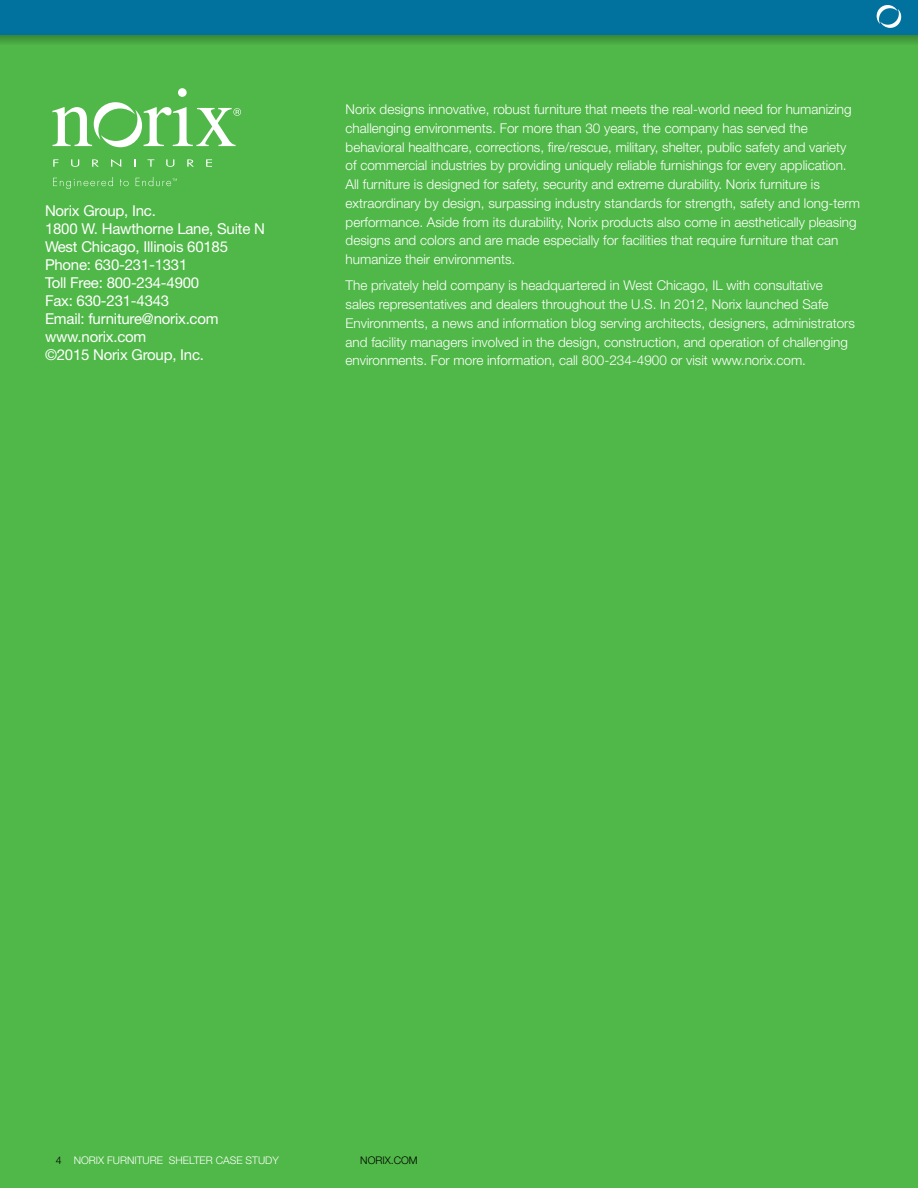
<style>
.page{position:relative;width:918px;height:1188px;background:#fff}
.page>*{position:absolute;margin:0;border:0;box-sizing:border-box;transform-origin:0 0}
.t1{font:15px/18px "Helvetica Neue LT Std";letter-spacing:-.015em;color:#fff}
.t2{font:300 13.5px/18.8px "Helvetica Neue LT Std";color:#fff}
.t3{font:300 10.5px "Helvetica Neue LT Std";color:#fff}
.t4{font:300 10.5px "Helvetica Neue LT Std";color:#000}
.s1{color:#000}
</style>
<div class="page">
<div style="left:0;top:34px;width:918px;height:1154px;background:#50b848"></div>
<svg style="left:0;top:34px;width:918px;height:10px"></svg>
<div style="left:0;top:0;width:918px;height:34px;background:#00729d"></div>
<svg style="left:877px;top:5px;width:24px;height:23px"></svg>
<svg style="left:52px;top:88px;width:189px;height:59px"></svg>
<svg style="left:53px;top:159px;width:5px;height:8px"></svg>
<svg style="left:71px;top:159px;width:8px;height:8px"></svg>
<svg style="left:92px;top:159px;width:7px;height:8px"></svg>
<svg style="left:111px;top:159px;width:10px;height:8px"></svg>
<svg style="left:134px;top:159px;width:2px;height:8px"></svg>
<svg style="left:148px;top:159px;width:6px;height:8px"></svg>
<svg style="left:166px;top:159px;width:8px;height:8px"></svg>
<svg style="left:187px;top:159px;width:7px;height:8px"></svg>
<svg style="left:206px;top:159px;width:6px;height:8px"></svg>
<svg style="left:53px;top:177px;width:60px;height:12px"></svg>
<svg style="left:120px;top:179px;width:9px;height:7px"></svg>
<svg style="left:136px;top:177px;width:41px;height:9px"></svg>
<p class="t1" style="left:45px;top:201px;width:221px">Norix Group, Inc.<br>1800 W. Hawthorne Lane, Suite N<br>West Chicago, Illinois 60185<br>Phone: 630-231-1331<br>Toll Free: 800-234-4900<br>Fax: 630-231-4343<br>Email: furniture@norix.com www.norix.com<br>©2015 Norix Group, Inc.</p>
<p class="t2" style="left:346px;top:100px;width:516px">Norix designs innovative, robust furniture that meets the real-world need for humanizing challenging environments. For more than 30 years, the company has served the behavioral healthcare, corrections, fire/rescue, military, shelter, public safety and variety of commercial industries by providing uniquely reliable furnishings for every application.<br>All furniture is designed for safety, security and extreme durability. Norix furniture is extraordinary by design, surpassing industry standards for strength, safety and long-term performance. Aside from its durability, Norix products also come in aesthetically pleasing designs and colors and are made especially for facilities that require furniture that can humanize their environments.</p>
<p class="t2" style="left:346px;top:276px;width:511px">The privately held company is headquartered in West Chicago, IL with consultative sales representatives and dealers throughout the U.S. In 2012, Norix launched Safe Environments, a news and information blog serving architects, designers, administrators and facility managers involved in the design, construction, and operation of challenging environments. For more information, call 800-234-4900 or visit www.norix.com.</p>
<p class="t3" style="left:56px;top:1154px;width:225px"><span class="s1">4</span> NORIX FURNITURE SHELTER CASE STUDY</p>
<p class="t4" style="left:360px;top:1154px;width:59px">NORIX.COM</p>
</div>
